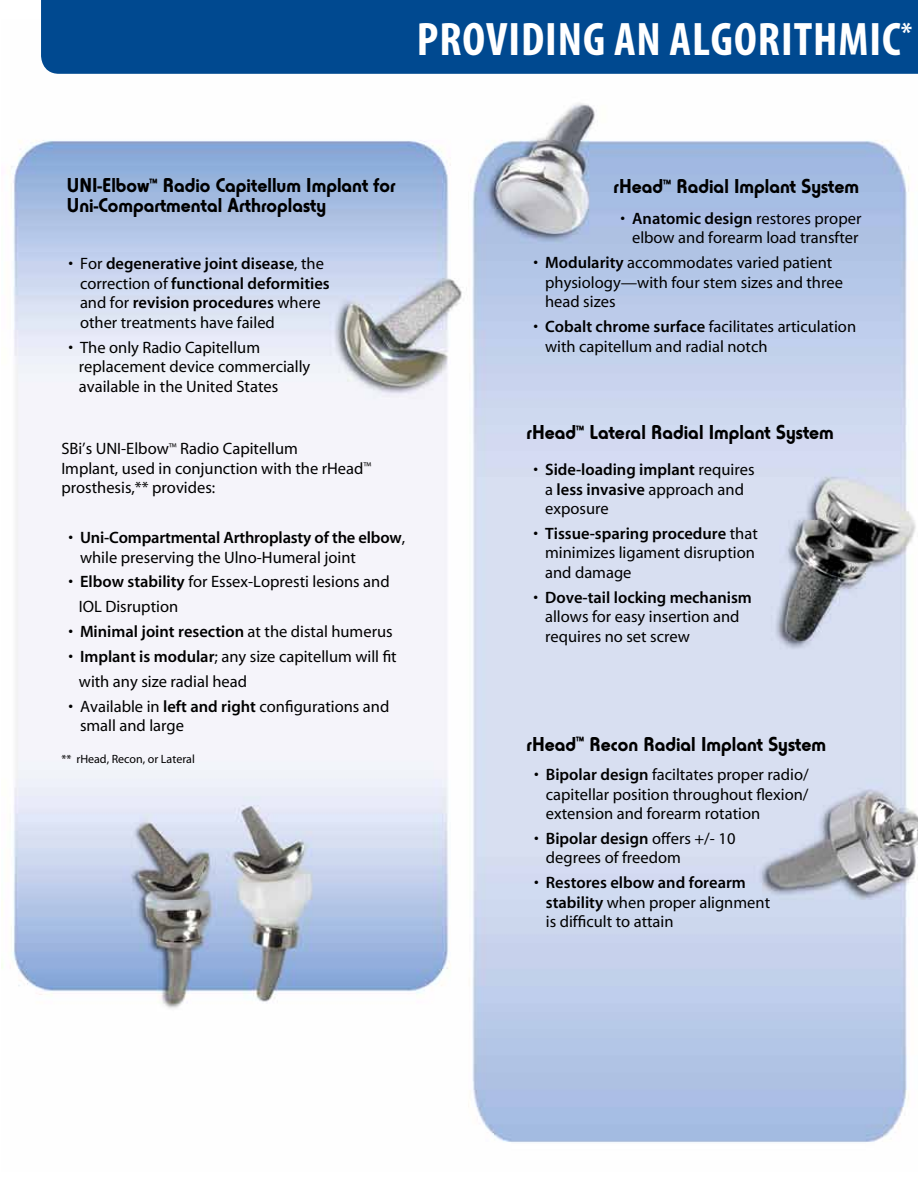
<style>
.page{position:relative;width:918px;height:1188px;background:#fff}
.page>*{position:absolute;margin:0;border:0;box-sizing:border-box;transform-origin:0 0}
.t1{font:700 condensed 47.25px "Myriad Pro";letter-spacing:.02em;color:#fff}
.t2{font:700 21px/19.5px "Horatio D";color:#000}
.t3{font:16.5px/19.5px "Myriad";color:#000}
.t4{font:16.5px/19.5px "Myriad MM 565 600";color:#000}
.t5{font:12px "Myriad";color:#000}
.s1{font-family:"Myriad"}
.s2{font-family:"Myriad MM 565 600"}
</style>
<div class="page">
<img style="left:2px;top:103px;width:916px;height:1040px">
<div style="left:41px;top:0;width:877px;height:74px;background:#004990"></div>
<h1 class="t1" style="left:417px;top:9px;width:497px">PROVIDING AN ALGORITHMIC<sup>*</sup></h1>
<p class="t2" style="left:67px;top:176px;width:330px">UNI-Elbow<sup>™</sup> Radio Capitellum Implant for<br>Uni-Compartmental Arthroplasty</p>
<p class="t4" style="left:80px;top:255px;width:251px;text-indent:-12px"><span class="s1">• For</span> degenerative joint disease<span class="s1">, the correction of</span> functional deformities <span class="s1">and for</span> revision procedures <span class="s1">where</span></p>
<p class="t3" style="left:80px;top:313px;width:196px">other treatments have failed</p>
<p class="t3" style="left:79px;top:338px;width:233px;text-indent:-10px">• The only Radio Capitellum replacement device commercially available in the United States</p>
<p class="t3" style="left:61px;top:440px;width:312px">SBi’s UNI-Elbow<sup>™</sup> Radio Capitellum<br>Implant, used in conjunction with the rHead<sup>™ </sup>prosthesis,** provides:</p>
<p class="t4" style="left:68px;top:529px;width:338px"><span class="s1">•</span> Uni-Compartmental Arthroplasty of the elbow<span class="s1">,</span></p>
<p class="t3" style="left:80px;top:548px;width:278px">while preserving the Ulno-Humeral joint</p>
<p class="t3" style="left:79px;top:570px;width:312px;line-height:24.9px;text-indent:-10px">• <span class="s2">Elbow stability</span> for Essex-Lopresti lesions and<br>IOL Disruption</p>
<p class="t4" style="left:68px;top:623px;width:326px"><span class="s1">•</span> Minimal joint resection <span class="s1">at the distal humerus</span></p>
<p class="t3" style="left:79px;top:645px;width:319px;line-height:24.9px;text-indent:-10px">• <span class="s2">Implant is modular</span>; any size capitellum will fit with any size radial head</p>
<p class="t3" style="left:80px;top:697px;width:311px;text-indent:-12px">• Available in <span class="s2">left and right</span> configurations and small and large</p>
<p class="t5" style="left:61px;top:753px;width:135px">** rHead, Recon, or Lateral</p>
<p class="t2" style="left:613px;top:177px;width:247px">rHead<sup>™</sup> Radial Implant System</p>
<p class="t3" style="left:620px;top:209px;width:242px;text-align:center">• <span class="s2">Anatomic design</span> restores proper elbow and forearm load transfter</p>
<p class="t3" style="left:545px;top:254px;width:299px;text-indent:-12px">• <span class="s2">Modularity</span> accommodates varied patient physiology—with four stem sizes and three head sizes</p>
<p class="t3" style="left:545px;top:318px;width:313px;text-indent:-12px">• <span class="s2">Cobalt chrome surface</span> facilitates articulation with capitellum and radial notch</p>
<p class="t2" style="left:526px;top:423px;width:309px">rHead<sup>™</sup> Lateral Radial Implant System</p>
<p class="t4" style="left:533px;top:461px;width:223px"><span class="s1">•</span> Side-loading implant <span class="s1">requires</span></p>
<p class="t3" style="left:545px;top:480px;width:200px">a <span class="s2">less invasive</span> approach and exposure</p>
<p class="t4" style="left:533px;top:525px;width:226px"><span class="s1">•</span> Tissue-sparing procedure <span class="s1">that</span></p>
<p class="t3" style="left:545px;top:544px;width:211px">minimizes ligament disruption and damage</p>
<p class="t4" style="left:533px;top:588px;width:220px"><span class="s1">•</span> Dove-tail locking mechanism</p>
<p class="t3" style="left:545px;top:608px;width:196px">allows for easy insertion and requires no set screw</p>
<p class="t2" style="left:526px;top:734px;width:301px">rHead<sup>™</sup> Recon Radial Implant System</p>
<p class="t3" style="left:546px;top:765px;width:264px;text-align:justify;text-indent:-12px">• <span class="s2">Bipolar design</span> faciltates proper radio/ capitellar position throughout flexion/ extension and forearm rotation</p>
<p class="t4" style="left:534px;top:830px;width:203px"><span class="s1">•</span> Bipolar design <span class="s1">offers +/- 10</span></p>
<p class="t3" style="left:546px;top:849px;width:137px">degrees of freedom</p>
<p class="t4" style="left:534px;top:874px;width:213px"><span class="s1">•</span> Restores elbow and forearm</p>
<p class="t3" style="left:546px;top:893px;width:226px"><span class="s2">stability</span> when proper alignment is difficult to attain</p>
</div>
